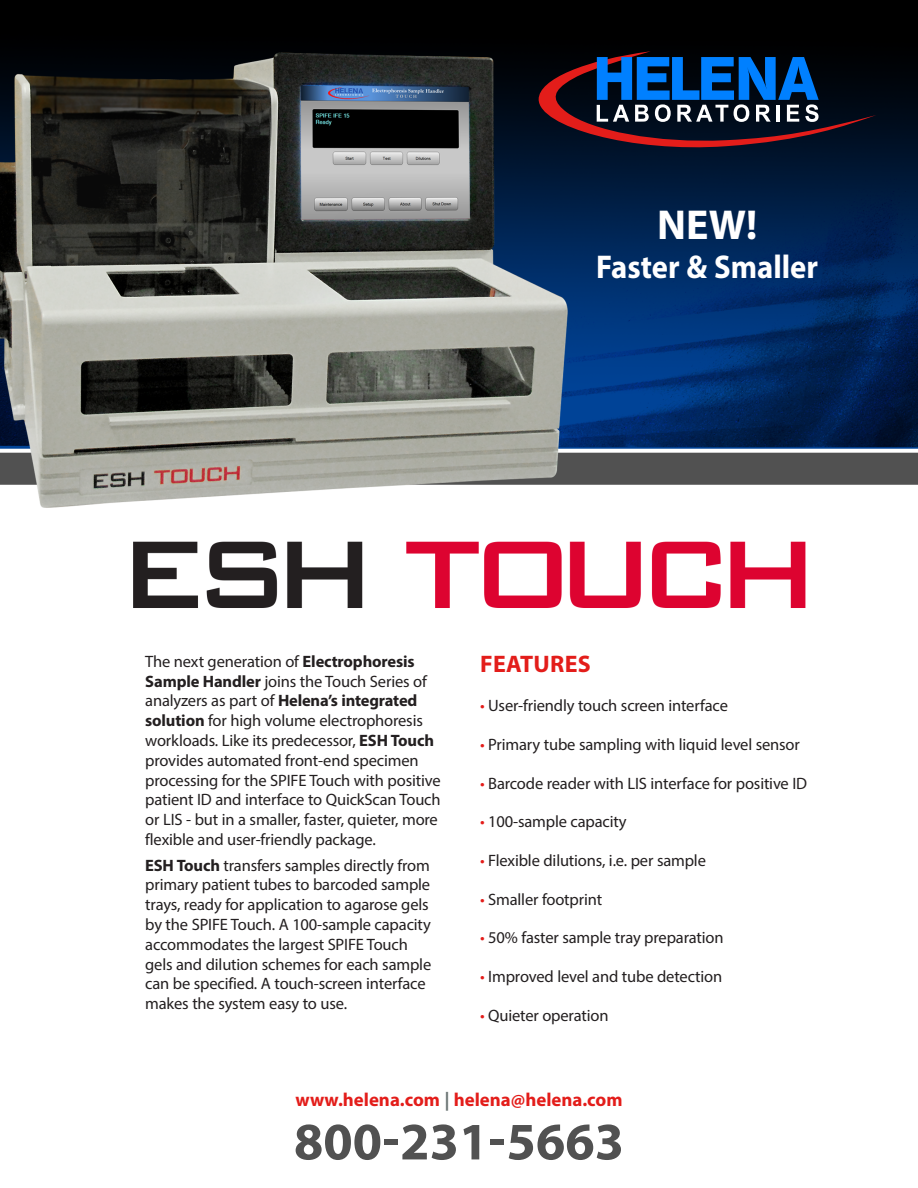
<style>
.page{position:relative;width:918px;height:1188px;background:#fff}
.page>*{position:absolute;margin:0;border:0;box-sizing:border-box;transform-origin:0 0}
.t1{font:700 52.95px "Myriad Pro";color:#515151}
.body_copy{font:700 42px "Myriad Pro";color:#fff}
.body_copy-2{font:700 33px "Myriad Pro";color:#fff;scale:.93 1}
.Body_copy{font:700 24px "Myriad Pro";letter-spacing:.01em;color:#e31d1a}
.t2{font:700 18.75px "Myriad Pro";color:#e31d1a}
.Body_copy-2{font:16.5px/19.8px "Myriad Pro";letter-spacing:-.01em;color:#231f20}
.s1{font-weight:700}
.s2{color:#e31d1a}
.s3{color:#6d7776}
</style>
<div class="page">
<img style="left:0;top:0;width:918px;height:608px">
<svg style="left:539px;top:51px;width:337px;height:102px;background:#1e2a48"></svg>
<p class="body_copy" style="left:657px;top:197px;width:102px">NEW!</p>
<p class="body_copy-2" style="left:596px;top:245px;width:240px">Faster &amp; Smaller</p>
<p class="Body_copy-2" style="left:145px;top:651px;width:297px">The next generation of <span class="s1">Electrophoresis Sample Handler</span> joins the Touch Series of analyzers as part of <span class="s1">Helena’s integrated solution</span> for high volume electrophoresis workloads. Like its predecessor, <span class="s1">ESH Touch </span>provides automated front-end specimen processing for the SPIFE Touch with positive patient ID and interface to QuickScan Touch or LIS - but in a smaller, faster, quieter, more flexible and user-friendly package.</p>
<p class="Body_copy-2" style="left:145px;top:855px;width:288px"><span class="s1">ESH Touch</span> transfers samples directly from primary patient tubes to barcoded sample trays, ready for application to agarose gels by the SPIFE Touch. A 100-sample capacity accommodates the largest SPIFE Touch gels and dilution schemes for each sample can be specified. A touch-screen interface makes the system easy to use.</p>
<p class="Body_copy" style="left:480px;top:649px;width:112px">FEATURES</p>
<p class="Body_copy-2" style="left:480px;top:695px;width:249px"><span class="s2">•</span> User-friendly touch screen interface</p>
<p class="Body_copy-2" style="left:480px;top:734px;width:321px"><span class="s2">•</span> Primary tube sampling with liquid level sensor</p>
<p class="Body_copy-2" style="left:480px;top:773px;width:329px"><span class="s2">•</span> Barcode reader with LIS interface for positive ID</p>
<p class="Body_copy-2" style="left:480px;top:812px;width:148px"><span class="s2">•</span> 100-sample capacity</p>
<p class="Body_copy-2" style="left:480px;top:850px;width:227px"><span class="s2">•</span> Flexible dilutions, i.e. per sample</p>
<p class="Body_copy-2" style="left:480px;top:889px;width:124px"><span class="s2">•</span> Smaller footprint</p>
<p class="Body_copy-2" style="left:480px;top:928px;width:245px"><span class="s2">•</span> 50% faster sample tray preparation</p>
<p class="Body_copy-2" style="left:480px;top:966px;width:244px"><span class="s2">•</span> Improved level and tube detection</p>
<p class="Body_copy-2" style="left:480px;top:1005px;width:130px"><span class="s2">•</span> Quieter operation</p>
<p class="t2" style="left:295px;top:1088px;width:329px">www.helena.com <span class="s3">|</span> helena@helena.com</p>
<p class="t1" style="left:294px;top:1107px;width:332px">800-231-5663</p>
</div>
